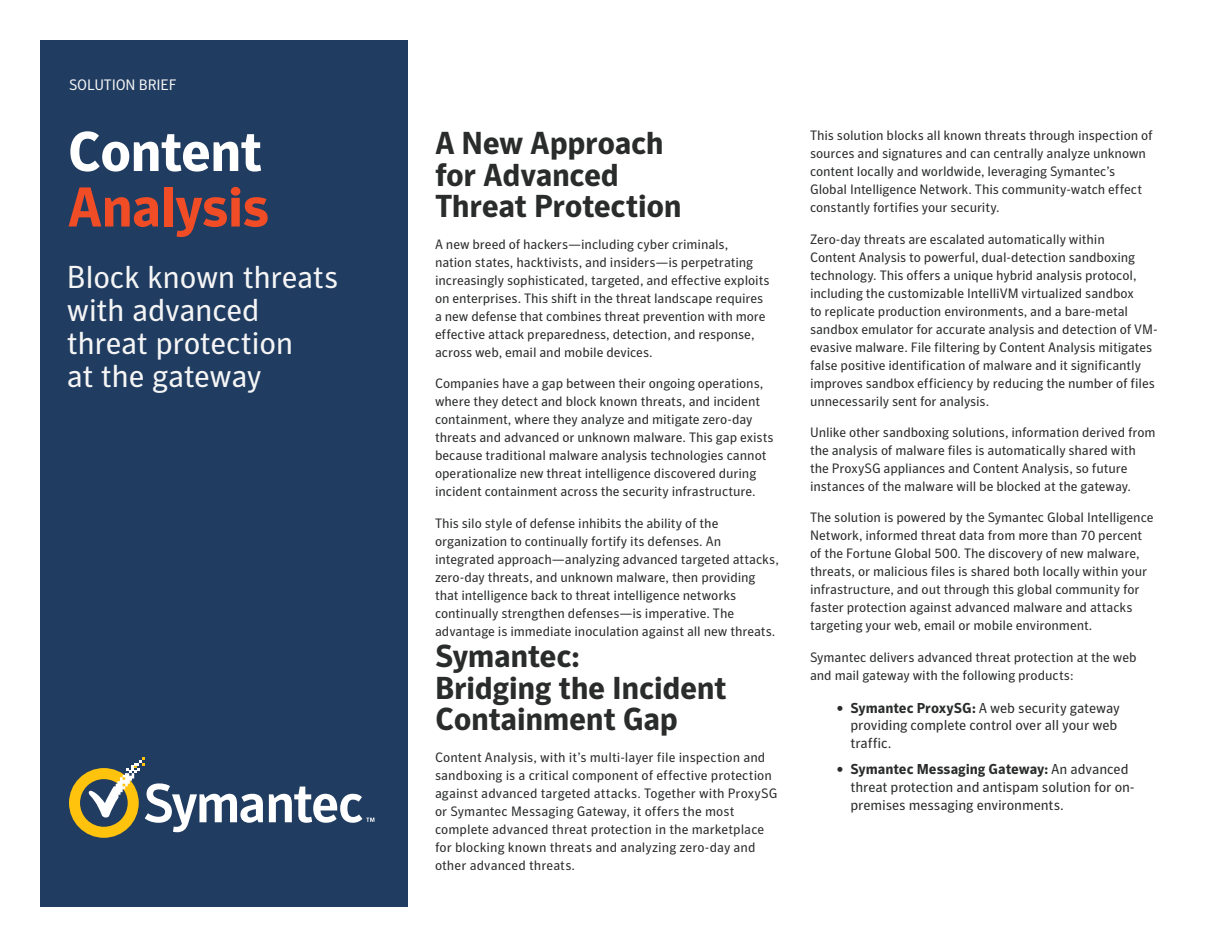
<style>
.page{position:relative;width:1218px;height:948px;background:#fff}
.page>*{position:absolute;margin:0;border:0;box-sizing:border-box;transform-origin:0 0}
.t1{font:700 55.5px "Symantec Sans";letter-spacing:-.025em;color:#f04c26}
.t2{font:700 55.5px "Symantec Sans";letter-spacing:-.025em;color:#fff}
.t3{font:700 31.5px/31.5px "Symantec Sans";letter-spacing:-.015em;color:#2a2c2b}
.t4{font:31.5px/33px "Symantec Sans";letter-spacing:-.015em;color:#f5f5f5}
.t5{font:15px "Symantec Sans";letter-spacing:-.01em;color:#f5f5f5}
.t6{font:14.25px/18px "Symantec Sans";letter-spacing:-.01em;color:#2a2c2b}
.t7{font:13.5px/18px "Symantec Sans";letter-spacing:-.005em;color:#2a2c2b}
.s1{font-weight:700}
</style>
<div class="page">
<div style="left:40px;top:40px;width:368px;height:868px;background:#203c61"></div>
<svg style="left:269px;top:787px;width:105px;height:36px"></svg>
<svg style="left:69px;top:757px;width:194px;height:81px"></svg>
<p class="t5" style="left:69px;top:76px;width:109px">SOLUTION BRIEF</p>
<h1 class="t2" style="left:68px;top:119px;width:196px">Content</h1>
<h1 class="t1" style="left:68px;top:174px;width:204px">Analysis</h1>
<h2 class="t4" style="left:67px;top:261px;width:273px">Block known threats with advanced threat protection<br>at the gateway</h2>
<h2 class="t3" style="left:435px;top:128px;width:248px">A New Approach for Advanced<br>Threat Protection</h2>
<p class="t7" style="left:435px;top:235px;width:336px">A new breed of hackers—including cyber criminals,<br>nation states, hacktivists, and insiders—is perpetrating increasingly sophisticated, targeted, and effective exploits on enterprises. This shift in the threat landscape requires a new defense that combines threat prevention with more effective attack preparedness, detection, and response, across web, email and mobile devices.</p>
<p class="t7" style="left:435px;top:374px;width:340px">Companies have a gap between their ongoing operations, where they detect and block known threats, and incident containment, where they analyze and mitigate zero-day threats and advanced or unknown malware. This gap exists because traditional malware analysis technologies cannot operationalize new threat intelligence discovered during incident containment across the security infrastructure.</p>
<p class="t7" style="left:435px;top:514px;width:345px">This silo style of defense inhibits the ability of the organization to continually fortify its defenses. An integrated approach—analyzing advanced targeted attacks, zero-day threats, and unknown malware, then providing that intelligence back to threat intelligence networks continually strengthen defenses—is imperative. The advantage is immediate inoculation against all new threats.</p>
<h2 class="t3" style="left:435px;top:641px;width:293px">Symantec:<br>Bridging the Incident<br>Containment Gap</h2>
<p class="t7" style="left:435px;top:748px;width:344px">Content Analysis, with it’s multi-layer file inspection and sandboxing is a critical component of effective protection against advanced targeted attacks. Together with ProxySG or Symantec Messaging Gateway, it offers the most complete advanced threat protection in the marketplace for blocking known threats and analyzing zero-day and other advanced threats.</p>
<p class="t7" style="left:810px;top:126px;width:344px">This solution blocks all known threats through inspection of sources and signatures and can centrally analyze unknown content locally and worldwide, leveraging Symantec’s Global Intelligence Network. This community-watch effect constantly fortifies your security.</p>
<p class="t7" style="left:810px;top:230px;width:349px">Zero-day threats are escalated automatically within<br>Content Analysis to powerful, dual-detection sandboxing technology. This offers a unique hybrid analysis protocol, including the customizable IntelliVM virtualized sandbox<br>to replicate production environments, and a bare-metal sandbox emulator for accurate analysis and detection of VM&shy;evasive malware. File filtering by Content Analysis mitigates false positive identification of malware and it significantly improves sandbox efficiency by reducing the number of files unnecessarily sent for analysis.</p>
<p class="t7" style="left:810px;top:423px;width:347px">Unlike other sandboxing solutions, information derived from the analysis of malware files is automatically shared with the ProxySG appliances and Content Analysis, so future instances of the malware will be blocked at the gateway.</p>
<p class="t7" style="left:810px;top:509px;width:345px">The solution is powered by the Symantec Global Intelligence Network, informed threat data from more than 70 percent of the Fortune Global 500. The discovery of new malware, threats, or malicious files is shared both locally within your infrastructure, and out through this global community for faster protection against advanced malware and attacks targeting your web, email or mobile environment.</p>
<p class="t7" style="left:810px;top:648px;width:328px">Symantec delivers advanced threat protection at the web and mail gateway with the following products:</p>
<p class="t6" style="left:850px;top:698px;width:271px;text-indent:-13px"><span class="s1">• Symantec ProxySG:</span> A web security gateway providing complete control over all your web traffic.</p>
<p class="t6" style="left:850px;top:760px;width:286px;text-indent:-13px"><span class="s1">• Symantec Messaging Gateway:</span> An advanced threat protection and antispam solution for on&shy;premises messaging environments.</p>
</div>
